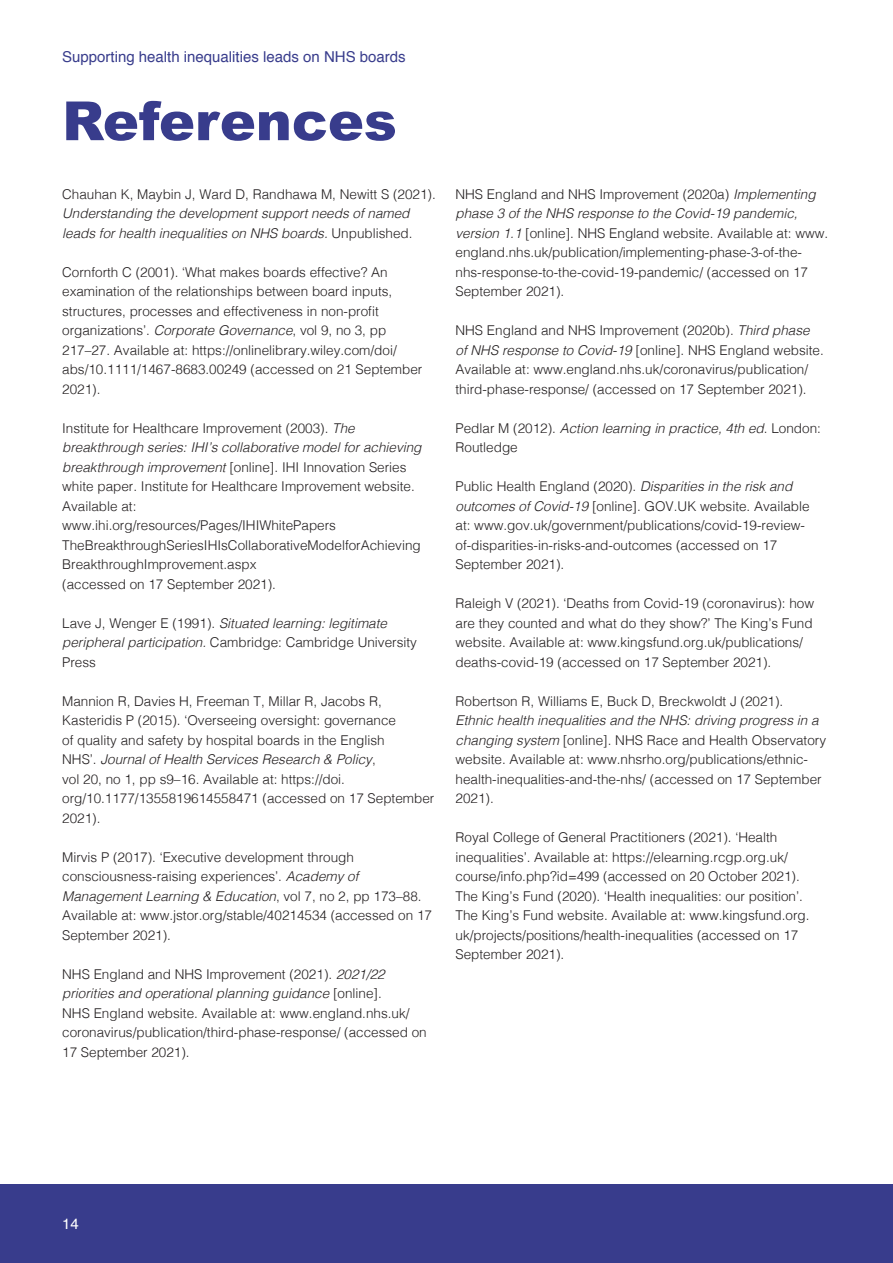
<style>
.page{position:relative;width:893px;height:1263px;background:#fff}
.page>*{position:absolute;margin:0;border:0;box-sizing:border-box;transform-origin:0 0}
.Body{font:900 54px "Arial";color:#383c8c}
.t1{font:15px "Helvetica";color:#383c8c}
.t2{font:15px "Helvetica";color:#fff}
.Body-2{font:300 13.5px/19.5px "Helvetica";color:#231f20}
.Body-3{font:italic 300 13.5px/19.5px "Helvetica";color:#231f20}
.s1{font-style:normal}
.s2{font-style:italic}
</style>
<div class="page">
<div style="left:0;top:1184px;width:893px;height:79px;background:#383c8c"></div>
<p class="t1" style="left:62px;top:45px;width:345px">Supporting health inequalities leads on NHS boards</p>
<p class="Body" style="left:62px;top:82px;width:336px">References</p>
<p class="Body-3" style="left:62px;top:183px;width:375px"><span class="s1">Chauhan K, Maybin J, Ward D, Randhawa M, Newitt S (2021).<br></span>Understanding the development support needs of named leads for health inequalities on NHS boards. <span class="s1">Unpublished.</span></p>
<p class="Body-2" style="left:62px;top:261px;width:362px">Cornforth C (2001). ‘What makes boards effective? An examination of the relationships between board inputs, structures, processes and effectiveness in non-profit organizations’. <span class="s2">Corporate Governance</span>, vol 9, no 3, pp 217–27. Available at: https://onlinelibrary.wiley.com/doi/ abs/10.1111/1467-8683.00249 (accessed on 21 September 2021).</p>
<p class="Body-2" style="left:62px;top:417px;width:361px">Institute for Healthcare Improvement (2003). <span class="s2">The breakthrough series: IHI’s collaborative model for achieving breakthrough improvement</span> [online]. IHI Innovation Series white paper. Institute for Healthcare Improvement website.</p>
<p class="Body-2" style="left:62px;top:495px;width:76px">Available at:</p>
<p class="Body-2" style="left:62px;top:515px;width:360px">www.ihi.org/resources/Pages/IHIWhitePapers<br>TheBreakthroughSeriesIHIsCollaborativeModelforAchieving<br>BreakthroughImprovement.aspx</p>
<p class="Body-2" style="left:62px;top:573px;width:215px">(accessed on 17 September 2021).</p>
<p class="Body-2" style="left:62px;top:612px;width:356px">Lave J, Wenger E (1991). <span class="s2">Situated learning: legitimate peripheral participation.</span> Cambridge: Cambridge University<br>Press</p>
<p class="Body-2" style="left:62px;top:690px;width:374px">Mannion R, Davies H, Freeman T, Millar R, Jacobs R, Kasteridis P (2015). ‘Overseeing oversight: governance<br>of quality and safety by hospital boards in the English<br>NHS’. <span class="s2">Journal of Health Services Research &amp; Policy</span>,<br>vol 20, no 1, pp s9–16. Available at: https://doi. org/10.1177/1355819614558471 (accessed on 17 September 2021).</p>
<p class="Body-2" style="left:62px;top:846px;width:371px">Mirvis P (2017). ‘Executive development through consciousness-raising experiences’. <span class="s2">Academy of Management Learning &amp; Education</span>, vol 7, no 2, pp 173–88.<br>Available at: www.jstor.org/stable/40214534 (accessed on 17<br>September 2021).</p>
<p class="Body-2" style="left:62px;top:963px;width:366px">NHS England and NHS Improvement (2021). <span class="s2">2021/22 priorities and operational planning guidance</span> [online].<br>NHS England website. Available at: www.england.nhs.uk/ coronavirus/publication/third-phase-response/ (accessed on 17 September 2021).</p>
<p class="Body-2" style="left:455px;top:183px;width:374px">NHS England and NHS Improvement (2020a) <span class="s2">Implementing phase 3 of the NHS response to the Covid-19 pandemic, version 1.1</span> [online]. NHS England website. Available at: www. england.nhs.uk/publication/implementing-phase-3-of-the&shy;nhs-response-to-the-covid-19-pandemic/ (accessed on 17<br>September 2021).</p>
<p class="Body-2" style="left:455px;top:320px;width:370px">NHS England and NHS Improvement (2020b). <span class="s2">Third phase of NHS response to Covid-19</span> [online]. NHS England website.<br>Available at: www.england.nhs.uk/coronavirus/publication/ third-phase-response/ (accessed on 17 September 2021).</p>
<p class="Body-2" style="left:455px;top:417px;width:367px">Pedlar M (2012). <span class="s2">Action learning in practice, 4th ed</span>. London:<br>Routledge</p>
<p class="Body-2" style="left:455px;top:476px;width:356px">Public Health England (2020). <span class="s2">Disparities in the risk and outcomes of Covid-19</span> [online]. GOV.UK website. Available at: www.gov.uk/government/publications/covid-19-review&shy;of-disparities-in-risks-and-outcomes (accessed on 17<br>September 2021).</p>
<p class="Body-2" style="left:455px;top:593px;width:360px">Raleigh V (2021). ‘Deaths from Covid-19 (coronavirus): how are they counted and what do they show?’ The King’s Fund website. Available at: www.kingsfund.org.uk/publications/ deaths-covid-19 (accessed on 17 September 2021).</p>
<p class="Body-2" style="left:455px;top:690px;width:372px">Robertson R, Williams E, Buck D, Breckwoldt J (2021).<br><span class="s2">Ethnic health inequalities and the NHS: driving progress in a changing system</span> [online]. NHS Race and Health Observatory website. Available at: www.nhsrho.org/publications/ethnic&shy;health-inequalities-and-the-nhs/ (accessed on 17 September 2021).</p>
<p class="Body-2" style="left:455px;top:827px;width:346px">Royal College of General Practitioners (2021). ‘Health inequalities’. Available at: https://elearning.rcgp.org.uk/ course/info.php?id=499 (accessed on 20 October 2021).</p>
<p class="Body-2" style="left:455px;top:885px;width:356px">The King’s Fund (2020). ‘Health inequalities: our position’.<br>The King’s Fund website. Available at: www.kingsfund.org. uk/projects/positions/health-inequalities (accessed on 17<br>September 2021).</p>
<p class="t2" style="left:62px;top:1212px;width:18px">14</p>
</div>
